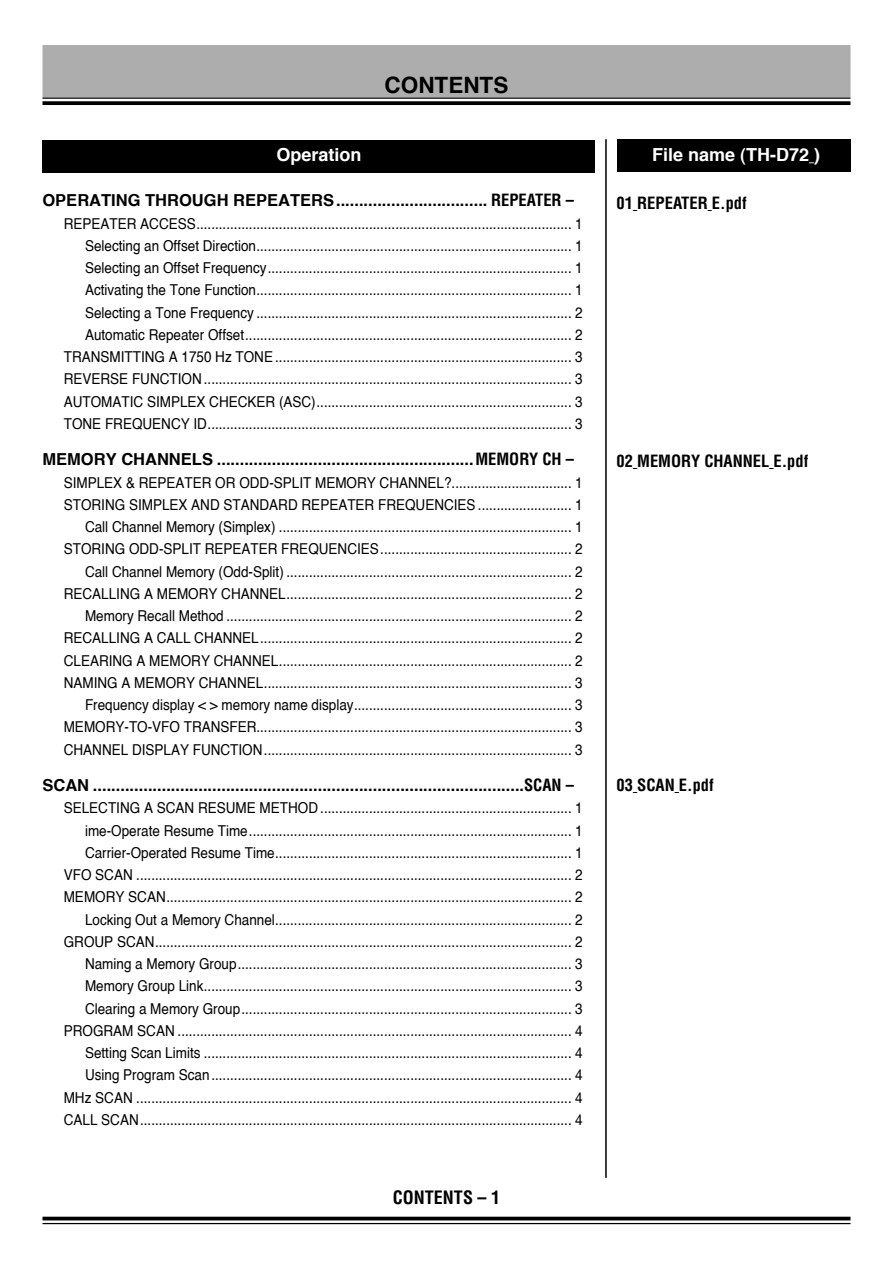
<style>
.page{position:relative;width:893px;height:1263px;background:#fff}
.page>*{position:absolute;margin:0;border:0;box-sizing:border-box;transform-origin:0 0}
.t1{font:700 22.5px "Helvetica";color:#000}
.t2{font:700 18px "Helvetica";color:#fff}
.t3{font:700 condensed 18px "Helvetica";color:#000}
.t4{font:700 16.5px "Helvetica";color:#000}
.t5{font:700 condensed 16.5px "Helvetica";color:#000}
.t6{font:15px/22.2px "Helvetica";color:#000;text-align:right;scale:.9 1}
.s1{font-stretch:condensed}
</style>
<div class="page">
<div style="left:616px;top:139px;width:234px;height:33px;background:#000"></div>
<div style="left:42px;top:140px;width:553px;height:33px;background:#000"></div>
<div style="left:42px;top:45px;width:808px;height:53px;background:#adadad"></div>
<hr style="left:42px;top:98px;width:808px;height:1px;background:#000">
<svg style="left:42px;top:101px;width:808px;height:4px;background:#101010"></svg>
<hr style="left:605px;top:139px;width:2px;height:1039px;background:#000">
<hr style="left:42px;top:1217px;width:808px;height:3px;background:#000">
<hr style="left:42px;top:1223px;width:808px;height:1px;background:#000">
<p class="t1" style="left:385px;top:75px;width:125px">CONTENTS</p>
<p class="t2" style="left:276px;top:146px;width:87px">Operation</p>
<p class="t2" style="left:652px;top:146px;width:170px">File name (TH-D72_)</p>
<p class="t4" style="left:42px;top:193px;width:533px">OPERATING THROUGH REPEATERS ................................. <span class="s1">REPEATER –</span></p>
<p class="t6" style="left:64px;top:213px;width:578px">REPEATER ACCESS .................................................................................................... 1<br>Selecting an Offset Direction .................................................................................... 1<br>Selecting an Offset Frequency ................................................................................. 1<br>Activating the Tone Function .................................................................................... 1<br>Selecting a Tone Frequency .................................................................................... 2<br>Automatic Repeater Offset ....................................................................................... 2<br>TRANSMITTING A 1750 Hz TONE ............................................................................... 3<br>REVERSE FUNCTION .................................................................................................. 3<br>AUTOMATIC SIMPLEX CHECKER (ASC) .................................................................... 3<br>TONE FREQUENCY ID ................................................................................................. 3</p>
<p class="t4" style="left:42px;top:452px;width:533px">MEMORY CHANNELS ........................................................<span class="s1">MEMORY CH –</span></p>
<p class="t6" style="left:64px;top:472px;width:578px">SIMPLEX &amp; REPEATER OR ODD-SPLIT MEMORY CHANNEL?................................ 1<br>STORING SIMPLEX AND STANDARD REPEATER FREQUENCIES ......................... 1<br>Call Channel Memory (Simplex) .............................................................................. 1<br>STORING ODD-SPLIT REPEATER FREQUENCIES ................................................... 2<br>Call Channel Memory (Odd-Split) ............................................................................ 2<br>RECALLING A MEMORY CHANNEL ............................................................................ 2<br>Memory Recall Method ............................................................................................ 2<br>RECALLING A CALL CHANNEL ................................................................................... 2<br>CLEARING A MEMORY CHANNEL .............................................................................. 2<br>NAMING A MEMORY CHANNEL .................................................................................. 3<br>Frequency display &lt; &gt; memory name display .......................................................... 3<br>MEMORY-TO-VFO TRANSFER.................................................................................... 3<br>CHANNEL DISPLAY FUNCTION .................................................................................. 3</p>
<p class="t4" style="left:42px;top:777px;width:533px">SCAN ..............................................................................................<span class="s1">SCAN –</span></p>
<p class="t6" style="left:64px;top:798px;width:578px">SELECTING A SCAN RESUME METHOD ................................................................... 1 ime-Operate Resume Time ...................................................................................... 1<br>Carrier-Operated Resume Time ............................................................................... 1<br>VFO SCAN .................................................................................................................... 2<br>MEMORY SCAN ............................................................................................................ 2<br>Locking Out a Memory Channel ............................................................................... 2<br>GROUP SCAN ............................................................................................................... 2<br>Naming a Memory Group ......................................................................................... 3<br>Memory Group Link .................................................................................................. 3<br>Clearing a Memory Group ........................................................................................ 3<br>PROGRAM SCAN ......................................................................................................... 4<br>Setting Scan Limits .................................................................................................. 4<br>Using Program Scan ................................................................................................ 4<br>MHz SCAN .................................................................................................................... 4<br>CALL SCAN ................................................................................................................... 4</p>
<p class="t3" style="left:393px;top:1190px;width:109px">CONTENTS – 1</p>
<p class="t5" style="left:616px;top:197px;width:132px">01_REPEATER_E.pdf</p>
<p class="t5" style="left:616px;top:455px;width:193px">02_MEMORY CHANNEL_E.pdf</p>
<p class="t5" style="left:616px;top:779px;width:99px">03_SCAN_E.pdf</p>
</div>
